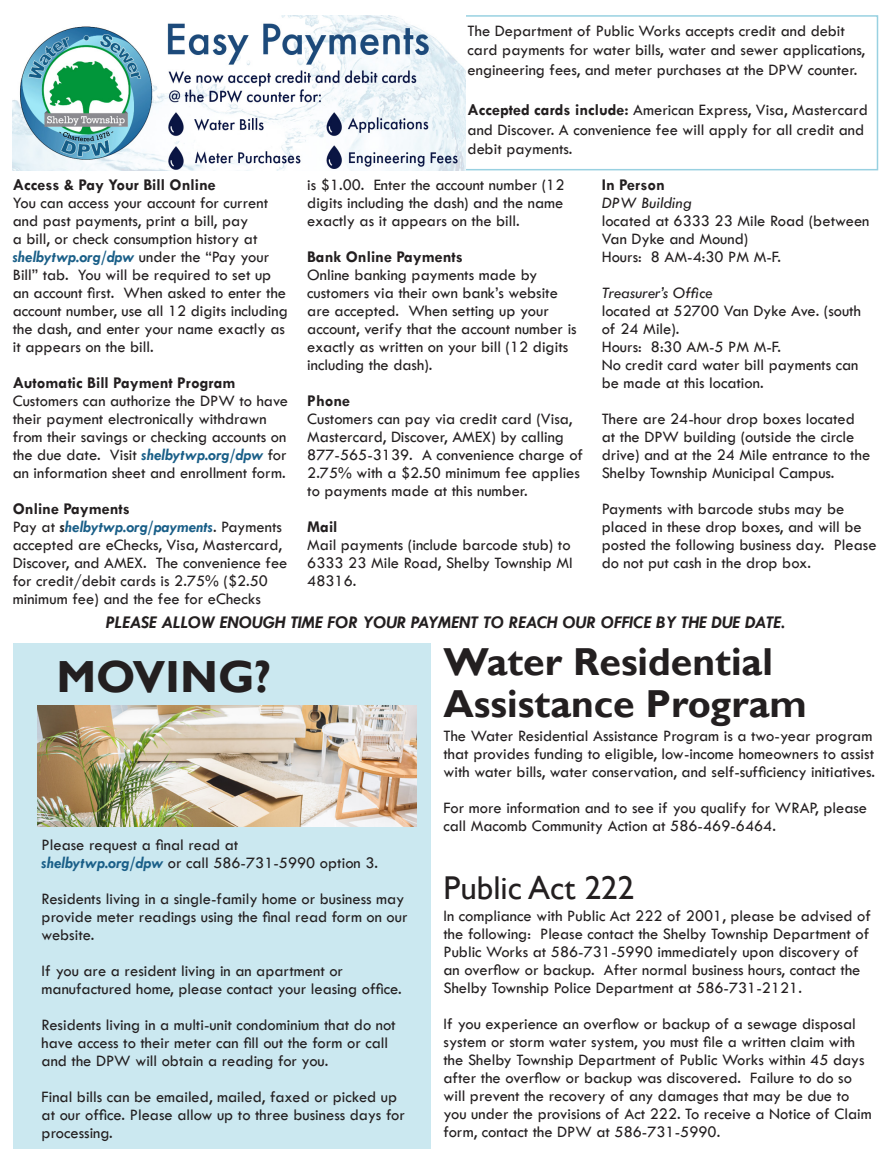
<style>
.page{position:relative;width:891px;height:1161px;background:#fff}
.page>*{position:absolute;margin:0;border:0;box-sizing:border-box;transform-origin:0 0}
.Heading_1_-_left{font:700 45px "Gill Sans";color:#231f20}
.Heading_1_-_left-2{font:700 39px/42px "Gill Sans";color:#231f20}
.t1{font:33px "Gill Sans";color:#231f20}
.Small_text_-_left{font:italic 700 18px "Tw Cen";color:#231f20}
.Small_text_-_left-2{font:16.5px/18px "Tw Cen";color:#231f20}
.Body_text_1_-_left{font:16.5px/18px "Tw Cen";color:#231f20}
.Small_text_-_left-3{font:700 16.5px "Tw Cen";color:#231f20}
.Small_text_-_left-4{font:italic 16.5px "Tw Cen";color:#231f20}
.s1{font-weight:700}
.s2{font-weight:700;font-style:italic;color:#1a5f88}
.s3{font-weight:700;font-style:italic}
</style>
<div class="page">
<div style="left:13px;top:15px;width:865px;height:155px;border:2px solid #98d1e1"></div>
<div style="left:13px;top:643px;width:418px;height:505px;background:#cbe8f0"></div>
<img style="left:37px;top:706px;width:380px;height:121px">
<img style="left:13px;top:15px;width:452px;height:155px">
<p class="Small_text_-_left-2" style="left:13px;top:176px;width:277px"><span class="s1">Access &amp; Pay Your Bill Online<br></span>You can access your account for current and past payments, print a bill, pay<br>a bill, or check consumption history at <span class="s2">shelbytwp.org/dpw</span> under the “Pay your Bill” tab. You will be required to set up an account first. When asked to enter the account number, use all 12 digits including the dash, and enter your name exactly as it appears on the bill.</p>
<p class="Small_text_-_left-3" style="left:13px;top:373px;width:224px">Automatic Bill Payment Program</p>
<p class="Small_text_-_left-2" style="left:13px;top:392px;width:277px">Customers can authorize the DPW to have their payment electronically withdrawn from their savings or checking accounts on the due date. Visit <span class="s2">shelbytwp.org/dpw</span> for an information sheet and enrollment form.</p>
<p class="Small_text_-_left-3" style="left:13px;top:499px;width:119px">Online Payments</p>
<p class="Small_text_-_left-2" style="left:13px;top:518px;width:276px">Pay at <span class="s3">s</span><span class="s2">helbytwp.org/payments</span>. Payments accepted are eChecks, Visa, Mastercard, Discover, and AMEX. The convenience fee for credit/debit cards is 2.75% ($2.50 minimum fee) and the fee for eChecks</p>
<p class="Small_text_-_left-2" style="left:468px;top:20px;width:399px;line-height:19.8px">The Department of Public Works accepts credit and debit card payments for water bills, water and sewer applications, engineering fees, and meter purchases at the DPW counter.</p>
<p class="Small_text_-_left-2" style="left:468px;top:100px;width:402px;line-height:19.8px"><span class="s1">Accepted cards include:</span> American Express, Visa, Mastercard and Discover. A convenience fee will apply for all credit and debit payments.</p>
<p class="Small_text_-_left-2" style="left:307px;top:176px;width:259px;text-align:justify">is $1.00. Enter the account number (12 digits including the dash) and the name exactly as it appears on the bill.</p>
<p class="Small_text_-_left-3" style="left:307px;top:247px;width:157px">Bank Online Payments</p>
<p class="Small_text_-_left-2" style="left:307px;top:266px;width:271px">Online banking payments made by customers via their own bank’s website are accepted. When setting up your account, verify that the account number is exactly as written on your bill (12 digits including the dash).</p>
<p class="Small_text_-_left-3" style="left:307px;top:391px;width:44px">Phone</p>
<p class="Small_text_-_left-2" style="left:307px;top:410px;width:277px">Customers can pay via credit card (Visa, Mastercard, Discover, AMEX) by calling 877-565-3139. A convenience charge of 2.75% with a $2.50 minimum fee applies to payments made at this number.</p>
<p class="Small_text_-_left-3" style="left:307px;top:517px;width:32px">Mail</p>
<p class="Small_text_-_left-2" style="left:307px;top:536px;width:267px">Mail payments (include barcode stub) to<br>6333 23 Mile Road, Shelby Township MI<br>48316.</p>
<p class="Small_text_-_left-3" style="left:602px;top:175px;width:65px">In Person</p>
<p class="Small_text_-_left-4" style="left:602px;top:193px;width:92px">DPW Building</p>
<p class="Small_text_-_left-2" style="left:602px;top:212px;width:269px">located at 6333 23 Mile Road (between<br>Van Dyke and Mound)</p>
<p class="Small_text_-_left-2" style="left:602px;top:248px;width:181px">Hours: 8 AM-4:30 PM M-F.</p>
<p class="Small_text_-_left-4" style="left:602px;top:283px;width:113px">Treasurer’s Office</p>
<p class="Small_text_-_left-2" style="left:602px;top:302px;width:261px">located at 52700 Van Dyke Ave. (south of 24 Mile).</p>
<p class="Small_text_-_left-2" style="left:602px;top:338px;width:181px">Hours: 8:30 AM-5 PM M-F.</p>
<p class="Small_text_-_left-2" style="left:602px;top:356px;width:258px">No credit card water bill payments can be made at this location.</p>
<p class="Small_text_-_left-2" style="left:602px;top:410px;width:270px">There are 24-hour drop boxes located at the DPW building (outside the circle drive) and at the 24 Mile entrance to the Shelby Township Municipal Campus.</p>
<p class="Small_text_-_left-2" style="left:602px;top:500px;width:276px">Payments with barcode stubs may be placed in these drop boxes, and will be posted the following business day. Please do not put cash in the drop box.</p>
<p class="Small_text_-_left" style="left:106px;top:612px;width:680px">PLEASE ALLOW ENOUGH TIME FOR YOUR PAYMENT TO REACH OUR OFFICE BY THE DUE DATE.</p>
<p class="Heading_1_-_left" style="left:56px;top:649px;width:217px">MOVING?</p>
<p class="Body_text_1_-_left" style="left:42px;top:836px;width:198px">Please request a final read at</p>
<p class="Body_text_1_-_left" style="left:42px;top:854px;width:338px"><span class="s2">shelbytwp.org/dpw</span> or call 586-731-5990 option 3.</p>
<p class="Body_text_1_-_left" style="left:42px;top:890px;width:368px">Residents living in a single-family home or business may provide meter readings using the final read form on our website.</p>
<p class="Body_text_1_-_left" style="left:42px;top:962px;width:362px">If you are a resident living in an apartment or manufactured home, please contact your leasing office.</p>
<p class="Body_text_1_-_left" style="left:42px;top:1016px;width:356px">Residents living in a multi-unit condominium that do not have access to their meter can fill out the form or call and the DPW will obtain a reading for you.</p>
<p class="Body_text_1_-_left" style="left:42px;top:1088px;width:365px">Final bills can be emailed, mailed, faxed or picked up at our office. Please allow up to three business days for processing.</p>
<p class="Heading_1_-_left-2" style="left:444px;top:641px;width:365px">Water Residential<br>Assistance Program</p>
<p class="Body_text_1_-_left" style="left:444px;top:726px;width:433px">The Water Residential Assistance Program is a two-year program that provides funding to eligible, low-income homeowners to assist with water bills, water conservation, and self-sufficiency initiatives.</p>
<p class="Body_text_1_-_left" style="left:444px;top:798px;width:425px">For more information and to see if you qualify for WRAP, please call Macomb Community Action at 586-469-6464.</p>
<p class="t1" style="left:444px;top:868px;width:192px">Public Act 222</p>
<p class="Small_text_-_left-2" style="left:444px;top:906px;width:429px">In compliance with Public Act 222 of 2001, please be advised of the following: Please contact the Shelby Township Department of Public Works at 586-731-5990 immediately upon discovery of an overflow or backup. After normal business hours, contact the Shelby Township Police Department at 586-731-2121.</p>
<p class="Small_text_-_left-2" style="left:444px;top:1014px;width:430px">If you experience an overflow or backup of a sewage disposal system or storm water system, you must file a written claim with the Shelby Township Department of Public Works within 45 days after the overflow or backup was discovered. Failure to do so will prevent the recovery of any damages that may be due to you under the provisions of Act 222. To receive a Notice of Claim form, contact the DPW at 586-731-5990.</p>
</div>
